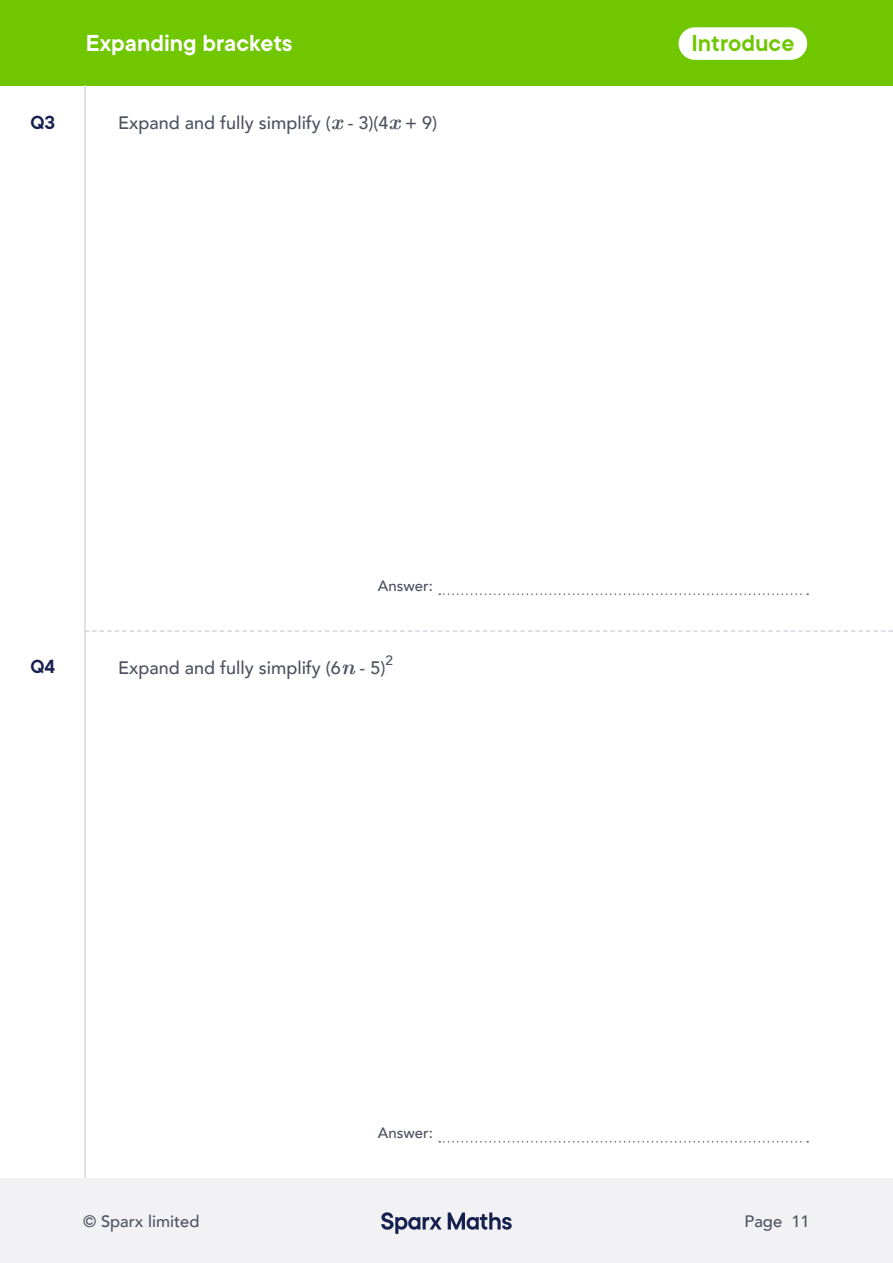
<style>
.page{position:relative;width:893px;height:1263px;background:#fff}
.page>*{position:absolute;margin:0;border:0;box-sizing:border-box;transform-origin:0 0}
.t1{font:600 25.5px "TT Commons";color:#fff}
.t2{font:600 25.5px "TT Commons";color:#70c700}
.t3{font:600 21px "TT Commons";color:#17214f}
.t4{font:500 18px "Avenir";color:#4d5261}
.t5{font:500 16.5px "Avenir";color:#4d5261}
.t6{font:500 15px "Avenir";color:#4d5261}
.t7{font:500 13.5px "Avenir";color:#4d5261}
.s1{font-family:"CMU Serif";font-weight:700;font-style:italic;font-size:21px}
</style>
<div class="page">
<div style="left:0;top:1178px;width:893px;height:85px;background:#f2f2f5"></div>
<svg style="left:381px;top:1212px;width:61px;height:22px"></svg>
<svg style="left:448px;top:1212px;width:64px;height:18px"></svg>
<div style="left:0;top:0;width:893px;height:85px;background:#70c700"></div>
<hr style="left:84px;top:85px;width:2px;height:1093px;background:#d4d6e0">
<svg style="left:86px;top:630px;width:807px;height:2px"></svg>
<div style="left:679px;top:27px;width:128px;height:33px;background:#fff;border-radius:16px"></div>
<svg style="left:439px;top:593px;width:369px;height:2px"></svg>
<svg style="left:439px;top:1141px;width:369px;height:1px"></svg>
<p class="t3" style="left:30px;top:111px;width:26px">Q3</p>
<h1 class="t1" style="left:86px;top:29px;width:208px">Expanding brackets</h1>
<p class="t4" style="left:118px;top:107px;width:321px">Expand and fully simplify (<span class="s1">x</span> - 3)(4<span class="s1">x</span> + 9)</p>
<p class="t3" style="left:31px;top:655px;width:26px">Q4</p>
<p class="t6" style="left:378px;top:572px;width:57px">Answer:</p>
<p class="t7" style="left:385px;top:648px;width:9px">2</p>
<p class="t4" style="left:118px;top:652px;width:269px">Expand and fully simplify (6<span class="s1">n</span> - 5)</p>
<h1 class="t2" style="left:691px;top:29px;width:104px">Introduce</h1>
<p class="t6" style="left:378px;top:1120px;width:57px">Answer:</p>
<p class="t5" style="left:83px;top:1206px;width:118px">© Sparx limited</p>
<p class="t5" style="left:745px;top:1206px;width:67px">Page 11</p>
</div>
